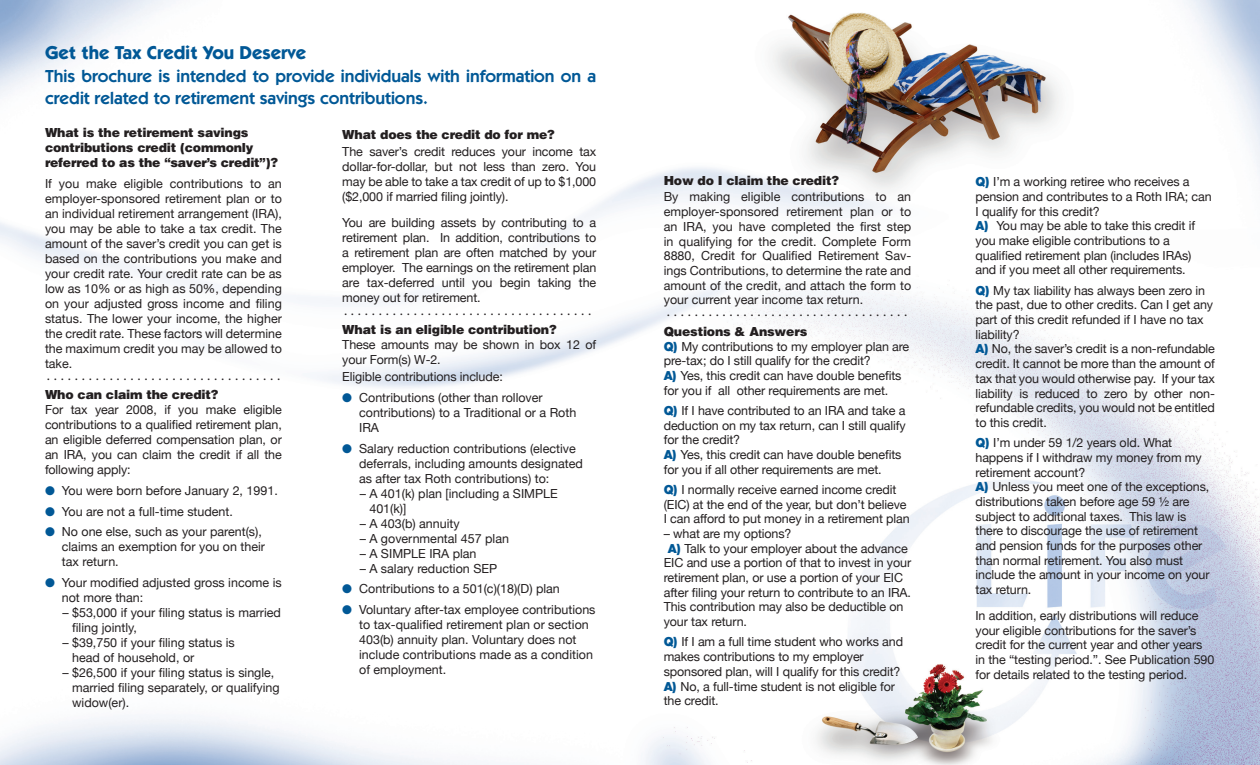
<style>
.page{position:relative;width:1260px;height:765px;background:#fff}
.page>*{position:absolute;margin:0;border:0;box-sizing:border-box;transform-origin:0 0}
.t1{font:700 18.75px "Itc Kabel";color:#015896}
.t2{font:600 17.5px/22.5px "Itc Kabel";color:#015896}
.t3{font:12.5px/15px "Helvetica Neue";letter-spacing:-.01em;color:#231f20}
.t4{font:900 12.5px/15px "Helvetica";letter-spacing:-.015em;color:#231f20}
.t5{font:7.5px "Helvetica";color:#231f20}
.s1{color:#015896}
.s2{font-weight:900;color:#015896}
</style>
<div class="page">
<img style="left:0;top:0;width:1260px;height:765px">
<p class="t1" style="left:45px;top:42px;width:263px">Get the Tax Credit You Deserve</p>
<p class="t2" style="left:45px;top:65px;width:553px">This brochure is intended to provide individuals with information on a credit related to retirement savings contributions.</p>
<p class="t4" style="left:45px;top:125px;width:235px">What is the retirement savings contributions credit (commonly referred to as the “saver’s credit”)?</p>
<p class="t3" style="left:45px;top:176px;width:238px;text-align:justify">If you make eligible contributions to an employer-sponsored retirement plan or to an individual retirement arrangement (IRA), you may be able to take a tax credit. The amount of the saver’s credit you can get is based on the contributions you make and your credit rate. Your credit rate can be as low as 10% or as high as 50%, depending on your adjusted gross income and filing status. The lower your income, the higher the credit rate. These factors will determine the maximum credit you may be allowed to take.</p>
<p class="t4" style="left:45px;top:387px;width:175px">Who can claim the credit?</p>
<p class="t3" style="left:45px;top:402px;width:238px;text-align:justify">For tax year 2008, if you make eligible contributions to a qualified retirement plan, an eligible deferred compensation plan, or an IRA, you can claim the credit if all the following apply:</p>
<p class="t3" style="left:45px;top:483px;width:234px"><span class="s1">●</span> You were born before January 2, 1991.</p>
<p class="t3" style="left:45px;top:504px;width:189px"><span class="s1">●</span> You are not a full-time student.</p>
<p class="t3" style="left:62px;top:524px;width:205px;text-indent:-17px"><span class="s1">●</span> No one else, such as your parent(s), claims an exemption for you on their tax return.</p>
<p class="t3" style="left:62px;top:575px;width:221px;text-indent:-17px"><span class="s1">●</span> Your modified adjusted gross income is not more than:</p>
<p class="t3" style="left:72px;top:605px;width:210px;text-indent:-10px">– $53,000 if your filing status is married filing jointly,</p>
<p class="t3" style="left:72px;top:635px;width:164px;text-indent:-10px">– $39,750 if your filing status is head of household, or</p>
<p class="t3" style="left:72px;top:665px;width:209px;text-indent:-10px">– $26,500 if your filing status is single, married filing separately, or qualifying widow(er).</p>
<p class="t4" style="left:342px;top:126px;width:214px">What does the credit do for me?</p>
<p class="t3" style="left:342px;top:144px;width:255px;text-align:justify">The saver’s credit reduces your income tax dollar-for-dollar, but not less than zero. You may be able to take a tax credit of up to $1,000 ($2,000 if married filing jointly).</p>
<p class="t3" style="left:342px;top:215px;width:255px;text-align:justify">You are building assets by contributing to a retirement plan. In addition, contributions to a retirement plan are often matched by your employer. The earnings on the retirement plan are tax-deferred until you begin taking the money out for retirement.</p>
<p class="t4" style="left:342px;top:322px;width:216px">What is an eligible contribution?</p>
<p class="t3" style="left:342px;top:337px;width:255px">These amounts may be shown in box 12 of your Form(s) W-2.</p>
<p class="t3" style="left:342px;top:369px;width:162px">Eligible contributions include:</p>
<p class="t3" style="left:359px;top:390px;width:219px;text-indent:-17px"><span class="s1">●</span> Contributions (other than rollover contributions) to a Traditional or a Roth<br>IRA</p>
<p class="t3" style="left:359px;top:440px;width:225px;text-indent:-17px"><span class="s1">●</span> Salary reduction contributions (elective deferrals, including amounts designated as after tax Roth contributions) to:</p>
<p class="t3" style="left:369px;top:485px;width:190px;text-indent:-10px">– A 401(k) plan [including a SIMPLE<br>401(k)]</p>
<p class="t3" style="left:360px;top:515px;width:102px">– A 403(b) annuity</p>
<p class="t3" style="left:360px;top:530px;width:151px">– A governmental 457 plan</p>
<p class="t3" style="left:360px;top:545px;width:118px">– A SIMPLE IRA plan</p>
<p class="t3" style="left:360px;top:560px;width:139px">– A salary reduction SEP</p>
<p class="t3" style="left:342px;top:581px;width:219px"><span class="s1">●</span> Contributions to a 501(c)(18)(D) plan</p>
<p class="t3" style="left:359px;top:602px;width:238px;text-indent:-17px"><span class="s1">●</span> Voluntary after-tax employee contributions to tax-qualified retirement plan or section 403(b) annuity plan. Voluntary does not include contributions made as a condition of employment.</p>
<p class="t5" style="left:344px;top:309px;width:248px">• • • • • • • • • • • • • • • • • • • • • • • • • • • • • • • • • • • •</p>
<p class="t5" style="left:33px;top:375px;width:248px">• • • • • • • • • • • • • • • • • • • • • • • • • • • • • • • • • • • •</p>
<p class="t4" style="left:664px;top:172px;width:177px">How do I claim the credit?</p>
<p class="t3" style="left:664px;top:189px;width:249px;text-align:justify">By making eligible contributions to an employer-sponsored retirement plan or to an IRA, you have completed the first step in qualifying for the credit. Complete Form 8880, Credit for Qualified Retirement Sav&shy;ings Contributions, to determine the rate and amount of the credit, and attach the form to your current year income tax return.</p>
<p class="t4" style="left:664px;top:323px;width:145px">Questions &amp; Answers</p>
<p class="t3" style="left:664px;top:339px;width:247px"><span class="s2">Q)</span> My contributions to my employer plan are pre-tax; do I still qualify for the credit?</p>
<p class="t3" style="left:664px;top:368px;width:239px"><span class="s2">A)</span> Yes, this credit can have double benefits for you if all other requirements are met.</p>
<p class="t3" style="left:664px;top:403px;width:243px;text-align:justify"><span class="s2">Q)</span> If I have contributed to an IRA and take a deduction on my tax return, can I still qualify for the credit?</p>
<p class="t3" style="left:664px;top:447px;width:239px;line-height:14.6px"><span class="s2">A)</span> Yes, this credit can have double benefits for you if all other requirements are met.</p>
<p class="t3" style="left:664px;top:482px;width:247px"><span class="s2">Q)</span> I normally receive earned income credit (EIC) at the end of the year, but don’t believe<br>I can afford to put money in a retirement plan</p>
<p class="t3" style="left:664px;top:526px;width:129px">– what are my options?</p>
<p class="t3" style="left:664px;top:541px;width:249px;line-height:14.6px;text-indent:4px"><span class="s2">A)</span> Talk to your employer about the advance EIC and use a portion of that to invest in your retirement plan, or use a portion of your EIC after filing your return to contribute to an IRA.<br>This contribution may also be deductible on your tax return.</p>
<p class="t3" style="left:664px;top:635px;width:241px;line-height:14.6px"><span class="s2">Q)</span> If I am a full time student who works and makes contributions to my employer sponsored plan, will I qualify for this credit?</p>
<p class="t3" style="left:664px;top:679px;width:233px"><span class="s2">A)</span> No, a full-time student is not eligible for the credit.</p>
<p class="t5" style="left:660px;top:310px;width:248px">• • • • • • • • • • • • • • • • • • • • • • • • • • • • • • • • • • • •</p>
<p class="t3" style="left:976px;top:174px;width:238px;line-height:14.6px"><span class="s2">Q)</span> I’m a working retiree who receives a pension and contributes to a Roth IRA; can<br>I qualify for this credit?</p>
<p class="t3" style="left:976px;top:218px;width:221px;line-height:14.6px"><span class="s2">A)</span> You may be able to take this credit if you make eligible contributions to a qualified retirement plan (includes IRAs) and if you meet all other requirements.</p>
<p class="t3" style="left:976px;top:283px;width:239px"><span class="s2">Q)</span> My tax liability has always been zero in the past, due to other credits. Can I get any part of this credit refunded if I have no tax liability?</p>
<p class="t3" style="left:976px;top:342px;width:241px;line-height:14.6px;text-align:justify"><span class="s2">A)</span> No, the saver’s credit is a non-refundable credit. It cannot be more than the amount of tax that you would otherwise pay. If your tax liability is reduced to zero by other non&shy;refundable credits, you would not be entitled to this credit.</p>
<p class="t3" style="left:976px;top:435px;width:228px"><span class="s2">Q)</span> I’m under 59 1/2 years old. What happens if I withdraw my money from my retirement account?</p>
<p class="t3" style="left:976px;top:479px;width:236px"><span class="s2">A)</span> Unless you meet one of the exceptions, distributions taken before age 59 ½ are subject to additional taxes. This law is there to discourage the use of retirement and pension funds for the purposes other than normal retirement. You also must include the amount in your income on your tax return.</p>
<p class="t3" style="left:976px;top:608px;width:240px;line-height:14.6px">In addition, early distributions will reduce your eligible contributions for the saver’s credit for the current year and other years in the “testing period.”. See Publication 590 for details related to the testing period.</p>
</div>
